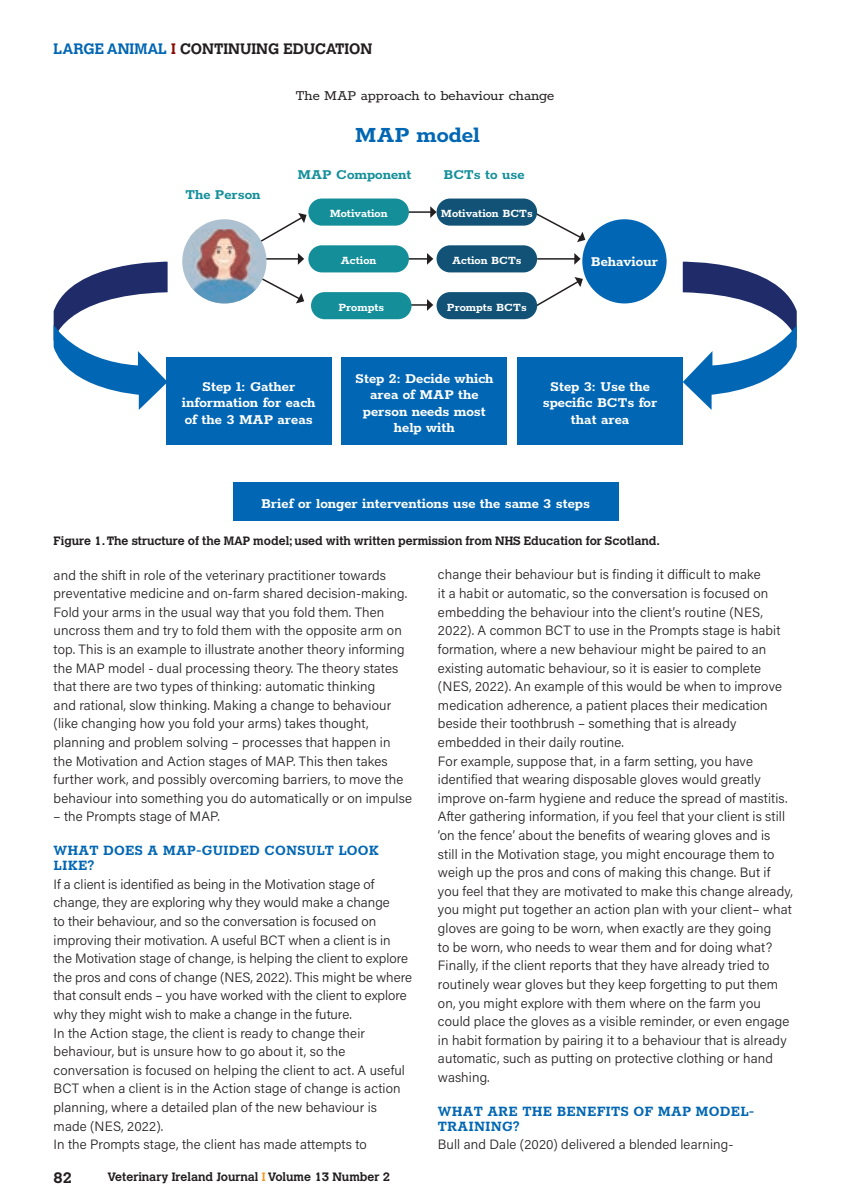
<style>
.page{position:relative;width:852px;height:1203px;background:#fff}
.page>*{position:absolute;margin:0;border:0;box-sizing:border-box;transform-origin:0 0}
.t1{font:700 24.9px "Rokkitt";color:#0166b3}
.t2{font:700 16.5px/15px "Rokkitt";letter-spacing:.01em;color:#0166b3;scale:.91 1}
.t3{font:700 15.6px/16.5px "Rokkitt";color:#fff;text-align:center}
.t4{font:15.6px "Rokkitt";color:#231f20}
.t5{font:700 15.6px "Rokkitt";color:#148f9a}
.t6{font:700 15px "Calvert";color:#231f20}
.t7{font:300 13.5px/18.6px "Acumin Pro";letter-spacing:.01em;color:#231f20}
.t8{font:700 12.75px "Rokkitt";color:#fff}
.t9{font:700 12px "Calvert";color:#231f20}
.s1{color:#0166b3}
.s2{color:#8b0a02}
.s3{color:#f7981d}
</style>
<div class="page">
<div style="left:517px;top:357px;width:165px;height:88px;background:#0166b3"></div>
<div style="left:233px;top:483px;width:385px;height:38px;background:#0166b3"></div>
<div style="left:582px;top:219px;width:84px;height:84px;background:#0166b3;border-radius:50%"></div>
<div style="left:166px;top:357px;width:165px;height:88px;background:#0166b3"></div>
<div style="left:341px;top:357px;width:166px;height:88px;background:#0166b3"></div>
<hr style="left:260px;top:258px;width:38px;height:2px;background:#231f20">
<svg style="left:298px;top:253px;width:6px;height:12px"></svg>
<svg style="left:258px;top:213px;width:48px;height:31px"></svg>
<svg style="left:531px;top:211px;width:54px;height:31px"></svg>
<svg style="left:530px;top:277px;width:52px;height:34px"></svg>
<svg style="left:258px;top:273px;width:46px;height:30px"></svg>
<hr style="left:389px;top:258px;width:38px;height:2px;background:#231f20">
<svg style="left:427px;top:253px;width:6px;height:12px"></svg>
<hr style="left:393px;top:211px;width:38px;height:2px;background:#231f20">
<svg style="left:430px;top:206px;width:6px;height:12px"></svg>
<hr style="left:389px;top:304px;width:38px;height:2px;background:#231f20">
<svg style="left:427px;top:299px;width:6px;height:12px"></svg>
<hr style="left:537px;top:258px;width:37px;height:2px;background:#231f20">
<svg style="left:574px;top:253px;width:6px;height:12px"></svg>
<div style="left:182px;top:219px;width:84px;height:84px;background:#adc1d0;border-radius:50%"></div>
<img style="left:190px;top:229px;width:68px;height:74px">
<svg style="left:54px;top:261px;width:113px;height:149px"></svg>
<svg style="left:682px;top:261px;width:114px;height:149px"></svg>
<div style="left:308px;top:198px;width:101px;height:28px;background:#148f9a;border-radius:14px"></div>
<div style="left:308px;top:245px;width:101px;height:27px;background:#148f9a;border-radius:14px"></div>
<div style="left:311px;top:292px;width:100px;height:27px;background:#148f9a;border-radius:14px"></div>
<div style="left:436px;top:198px;width:101px;height:28px;background:#115276;border-radius:14px"></div>
<div style="left:436px;top:245px;width:101px;height:27px;background:#115276;border-radius:14px"></div>
<div style="left:436px;top:292px;width:101px;height:27px;background:#115276;border-radius:14px"></div>
<p class="t6" style="left:54px;top:39px;width:320px"><span class="s1">LARGE ANIMAL</span> <span class="s2">I</span> CONTINUING EDUCATION</p>
<p class="t4" style="left:296px;top:85px;width:260px">The MAP approach to behaviour change</p>
<p class="t5" style="left:185px;top:183px;width:77px">The Person</p>
<h1 class="t1" style="left:355px;top:116px;width:126px">MAP model</h1>
<p class="t5" style="left:443px;top:163px;width:82px">BCTs to use</p>
<p class="t5" style="left:297px;top:163px;width:115px">MAP Component</p>
<p class="t8" style="left:329px;top:204px;width:59px">Motivation</p>
<p class="t8" style="left:341px;top:251px;width:37px">Action</p>
<p class="t8" style="left:338px;top:298px;width:47px">Prompts</p>
<p class="t8" style="left:440px;top:204px;width:93px">Motivation BCTs</p>
<p class="t8" style="left:452px;top:251px;width:71px">Action BCTs</p>
<p class="t8" style="left:447px;top:298px;width:81px">Prompts BCTs</p>
<p class="t3" style="left:590px;top:251px;width:68px">Behaviour</p>
<p class="t3" style="left:182px;top:377px;width:135px">Step 1: Gather information for each of the 3 MAP areas</p>
<p class="t3" style="left:355px;top:368px;width:140px">Step 2: Decide which area of MAP the person needs most help with</p>
<p class="t3" style="left:542px;top:377px;width:116px">Step 3: Use the specific BCTs for that area</p>
<p class="t3" style="left:261px;top:494px;width:330px">Brief or longer interventions use the same 3 steps</p>
<p class="t9" style="left:54px;top:533px;width:607px">Figure 1. The structure of the MAP model; used with written permission from NHS Education for Scotland.</p>
<p class="t7" style="left:54px;top:565px;width:359px">and the shift in role of the veterinary practitioner towards preventative medicine and on-farm shared decision-making.<br>Fold your arms in the usual way that you fold them. Then uncross them and try to fold them with the opposite arm on top. This is an example to illustrate another theory informing the MAP model - dual processing theory. The theory states that there are two types of thinking: automatic thinking<br>and rational, slow thinking. Making a change to behaviour (like changing how you fold your arms) takes thought, planning and problem solving – processes that happen in the Motivation and Action stages of MAP. This then takes further work, and possibly overcoming barriers, to move the behaviour into something you do automatically or on impulse</p>
<p class="t7" style="left:54px;top:807px;width:168px">– the Prompts stage of MAP.</p>
<p class="t2" style="left:54px;top:841px;width:359px">WHAT DOES A MAP-GUIDED CONSULT LOOK<br>LIKE?</p>
<p class="t7" style="left:54px;top:874px;width:360px">If a client is identified as being in the Motivation stage of change, they are exploring why they would make a change<br>to their behaviour, and so the conversation is focused on improving their motivation. A useful BCT when a client is in the Motivation stage of change, is helping the client to explore the pros and cons of change (NES, 2022). This might be where that consult ends – you have worked with the client to explore why they might wish to make a change in the future.<br>In the Action stage, the client is ready to change their behaviour, but is unsure how to go about it, so the conversation is focused on helping the client to act. A useful BCT when a client is in the Action stage of change is action planning, where a detailed plan of the new behaviour is made (NES, 2022).<br>In the Prompts stage, the client has made attempts to</p>
<p class="t6" style="left:54px;top:1168px;width:20px">82</p>
<p class="t9" style="left:107px;top:1169px;width:284px">Veterinary Ireland Journal <span class="s3">I</span> Volume 13 Number 2</p>
<p class="t7" style="left:438px;top:565px;width:356px">change their behaviour but is finding it di icult to make<br>it a habit or automatic, so the conversation is focused on embedding the behaviour into the client’s routine (NES, 2022). A common BCT to use in the Prompts stage is habit formation, where a new behaviour might be paired to an existing automatic behaviour, so it is easier to complete (NES, 2022). An example of this would be when to improve medication adherence, a patient places their medication beside their toothbrush – something that is already embedded in their daily routine.<br>For example, suppose that, in a farm setting, you have identified that wearing disposable gloves would greatly improve on-farm hygiene and reduce the spread of mastitis.<br>After gathering information, if you feel that your client is still ‘on the fence’ about the benefits of wearing gloves and is still in the Motivation stage, you might encourage them to weigh up the pros and cons of making this change. But if you feel that they are motivated to make this change already, you might put together an action plan with your client– what gloves are going to be worn, when exactly are they going<br>to be worn, who needs to wear them and for doing what?<br>Finally, if the client reports that they have already tried to routinely wear gloves but they keep forgetting to put them on, you might explore with them where on the farm you could place the gloves as a visible reminder, or even engage in habit formation by pairing it to a behaviour that is already automatic, such as putting on protective clothing or hand washing.</p>
<p class="t2" style="left:438px;top:1102px;width:349px">WHAT ARE THE BENEFITS OF MAP MODEL-<br>TRAINING?</p>
<p class="t7" style="left:438px;top:1134px;width:297px">Bull and Dale (2020) delivered a blended learning-</p>
</div>
